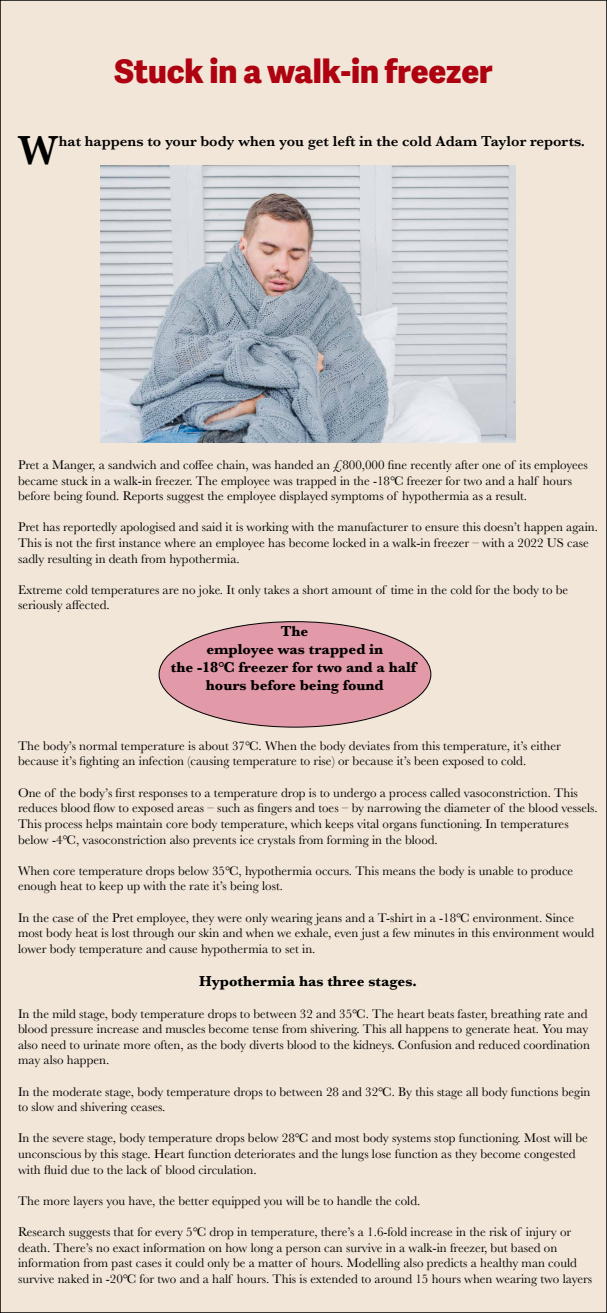
<style>
.page{position:relative;width:607px;height:1313px;background:#fff}
.page>*{position:absolute;margin:0;border:0;box-sizing:border-box;transform-origin:0 0}
.t1{font:600 42.2px "Baskerville";color:#000}
.t2{font:800 32.5px "Adelle Sans Devanagari";color:#ae0210}
.t3{font:700 15px/18px "Baskerville";color:#000;text-align:center}
.t4{font:600 15px "Baskerville";color:#000}
.t5{font:13px/15.6px "Baskerville";color:#000}
</style>
<div class="page">
<div style="left:0;top:0;width:606px;height:1312px;background:#f2e6d8"></div>
<div style="left:159px;top:621px;width:272px;height:106px;background:#e29aa8;border-radius:50%"></div>
<img style="left:101px;top:166px;width:414px;height:276px">
<h2 class="t2" style="left:114px;top:53px;width:380px">Stuck in a walk-in freezer</h2>
<h1 class="t1" style="left:17px;top:120px;width:43px">W</h1>
<p class="t4" style="left:59px;top:130px;width:527px">hat happens to your body when you get left in the cold Adam Taylor reports.</p>
<p class="t5" style="left:18px;top:457px;width:571px">Pret a Manger, a sandwich and coffee chain, was handed an £800,000 fine recently after one of its employees became stuck in a walk-in freezer. The employee was trapped in the -18℃ freezer for two and a half hours before being found. Reports suggest the employee displayed symptoms of hypothermia as a result.</p>
<p class="t5" style="left:18px;top:519px;width:581px">Pret has reportedly apologised and said it is working with the manufacturer to ensure this doesn’t happen again.<br>This is not the first instance where an employee has become locked in a walk-in freezer – with a 2022 US case sadly resulting in death from hypothermia.</p>
<p class="t5" style="left:18px;top:582px;width:551px">Extreme cold temperatures are no joke. It only takes a short amount of time in the cold for the body to be seriously affected.</p>
<p class="t3" style="left:171px;top:622px;width:247px">The<br>employee was trapped in<br>the -18℃ freezer for two and a half hours before being found</p>
<p class="t5" style="left:18px;top:738px;width:544px">The body’s normal temperature is about 37℃. When the body deviates from this temperature, it’s either because it’s fighting an infection (causing temperature to rise) or because it’s been exposed to cold.</p>
<p class="t5" style="left:18px;top:785px;width:581px">One of the body’s first responses to a temperature drop is to undergo a process called vasoconstriction. This reduces blood flow to exposed areas – such as fingers and toes – by narrowing the diameter of the blood vessels.<br>This process helps maintain core body temperature, which keeps vital organs functioning. In temperatures below -4℃, vasoconstriction also prevents ice crystals from forming in the blood.</p>
<p class="t5" style="left:18px;top:863px;width:556px">When core temperature drops below 35℃, hypothermia occurs. This means the body is unable to produce enough heat to keep up with the rate it’s being lost.</p>
<p class="t5" style="left:18px;top:909px;width:577px">In the case of the Pret employee, they were only wearing jeans and a T-shirt in a -18℃ environment. Since most body heat is lost through our skin and when we exhale, even just a few minutes in this environment would lower body temperature and cause hypothermia to set in.</p>
<p class="t3" style="left:199px;top:972px;width:219px">Hypothermia has three stages.</p>
<p class="t5" style="left:18px;top:1005px;width:573px">In the mild stage, body temperature drops to between 32 and 35℃. The heart beats faster, breathing rate and blood pressure increase and muscles become tense from shivering. This all happens to generate heat. You may also need to urinate more often, as the body diverts blood to the kidneys. Confusion and reduced coordination may also happen.</p>
<p class="t5" style="left:18px;top:1083px;width:574px">In the moderate stage, body temperature drops to between 28 and 32℃. By this stage all body functions begin to slow and shivering ceases.</p>
<p class="t5" style="left:18px;top:1130px;width:571px">In the severe stage, body temperature drops below 28℃ and most body systems stop functioning. Most will be unconscious by this stage. Heart function deteriorates and the lungs lose function as they become congested with fluid due to the lack of blood circulation.</p>
<p class="t5" style="left:18px;top:1193px;width:404px">The more layers you have, the better equipped you will be to handle the cold.</p>
<p class="t5" style="left:18px;top:1224px;width:575px">Research suggests that for every 5℃ drop in temperature, there’s a 1.6-fold increase in the risk of injury or death. There’s no exact information on how long a person can survive in a walk-in freezer, but based on information from past cases it could only be a matter of hours. Modelling also predicts a healthy man could survive naked in -20℃ for two and a half hours. This is extended to around 15 hours when wearing two layers</p>
</div>
